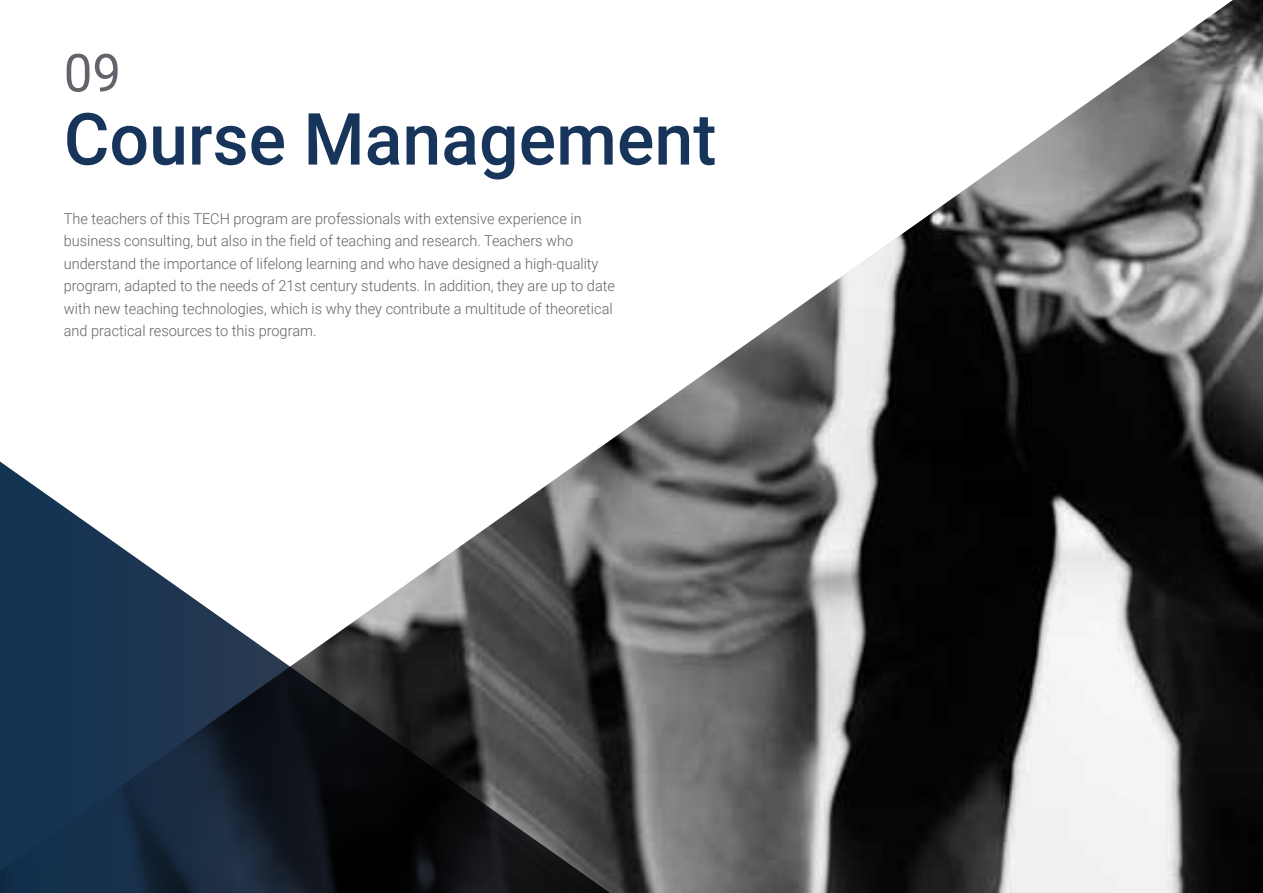
<style>
.page{position:relative;width:1263px;height:893px;background:#fff}
.page>*{position:absolute;margin:0;border:0;box-sizing:border-box;transform-origin:0 0}
.t1{font:500 72px "Roboto";color:#17355b}
.t2{font:52.5px "Roboto";color:#61646a}
.t3{font:300 15px/22.5px "Roboto";color:#61646a}
</style>
<div class="page">
<img style="left:602px;top:0;width:661px;height:893px">
<svg style="left:0;top:446px;width:640px;height:447px"></svg>
<h2 class="t2" style="left:64px;top:36px;width:59px">09</h2>
<h1 class="t1" style="left:64px;top:89px;width:654px">Course Management</h1>
<p class="t3" style="left:64px;top:207px;width:553px">The teachers of this TECH program are professionals with extensive experience in business consulting, but also in the field of teaching and research. Teachers who understand the importance of lifelong learning and who have designed a high-quality program, adapted to the needs of 21st century students. In addition, they are up to date with new teaching technologies, which is why they contribute a multitude of theoretical and practical resources to this program.</p>
</div>
